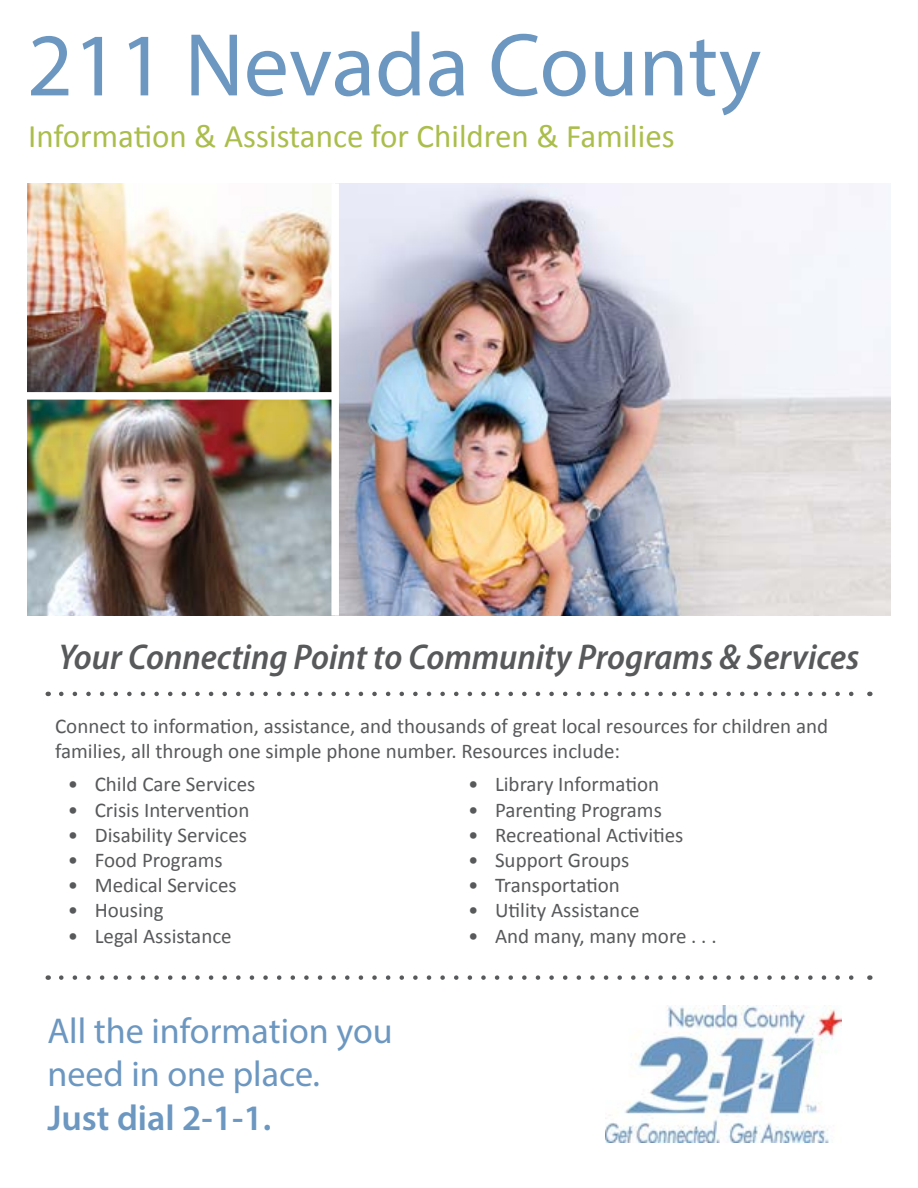
<style>
.page{position:relative;width:918px;height:1188px;background:#fff}
.page>*{position:absolute;margin:0;border:0;box-sizing:border-box;transform-origin:0 0}
.t1{font:90px "Myriad Pro";color:#6c97c1}
.t2{font:italic 600 semi-condensed 36px "Myriad Pro";color:#58595b}
.t3{font:36px/43.2px "Myriad Pro";color:#6c97c1}
.t4{font:600 36px "Myriad Pro";color:#6c97c1}
.t5{font:33px "Calibri";color:#abbd4a}
.t6{font:21px/25.2px "Calibri";color:#58595b}
</style>
<div class="page">
<img style="left:606px;top:1005px;width:235px;height:137px">
<img style="left:27px;top:184px;width:304px;height:208px">
<img style="left:27px;top:400px;width:304px;height:216px">
<svg style="left:61px;top:975px;width:793px;height:5px"></svg>
<svg style="left:61px;top:692px;width:793px;height:4px"></svg>
<img style="left:339px;top:184px;width:552px;height:432px">
<h1 class="t1" style="left:27px;top:10px;width:736px">211 Nevada County</h1>
<h3 class="t5" style="left:28px;top:115px;width:648px">Information &amp; Assistance for Children &amp; Families</h3>
<h2 class="t2" style="left:59px;top:634px;width:802px">Your Connecting Point to Community Programs &amp; Services</h2>
<p class="t6" style="left:55px;top:713px;width:775px">Connect to information, assistance, and thousands of great local resources for children and families, all through one simple phone number. Resources include:</p>
<p class="t6" style="left:68px;top:772px;width:189px">• Child Care Services</p>
<p class="t6" style="left:68px;top:797px;width:183px">• Crisis Intervention</p>
<p class="t6" style="left:68px;top:822px;width:181px">• Disability Services</p>
<p class="t6" style="left:68px;top:847px;width:157px">• Food Programs</p>
<p class="t6" style="left:68px;top:873px;width:171px">• Medical Services</p>
<p class="t6" style="left:68px;top:898px;width:98px">• Housing</p>
<p class="t6" style="left:68px;top:923px;width:165px">• Legal Assistance</p>
<h2 class="t3" style="left:47px;top:1009px;width:347px">All the information you need in one place.</h2>
<h2 class="t4" style="left:47px;top:1095px;width:225px">Just dial 2-1-1.</h2>
<p class="t6" style="left:468px;top:772px;width:193px">• Library Information</p>
<p class="t6" style="left:468px;top:797px;width:195px">• Parenting Programs</p>
<p class="t6" style="left:468px;top:822px;width:217px">• Recreational Activities</p>
<p class="t6" style="left:468px;top:847px;width:163px">• Support Groups</p>
<p class="t6" style="left:468px;top:873px;width:153px">• Transportation</p>
<p class="t6" style="left:468px;top:898px;width:173px">• Utility Assistance</p>
<p class="t6" style="left:468px;top:923px;width:250px">• And many, many more . . .</p>
</div>
